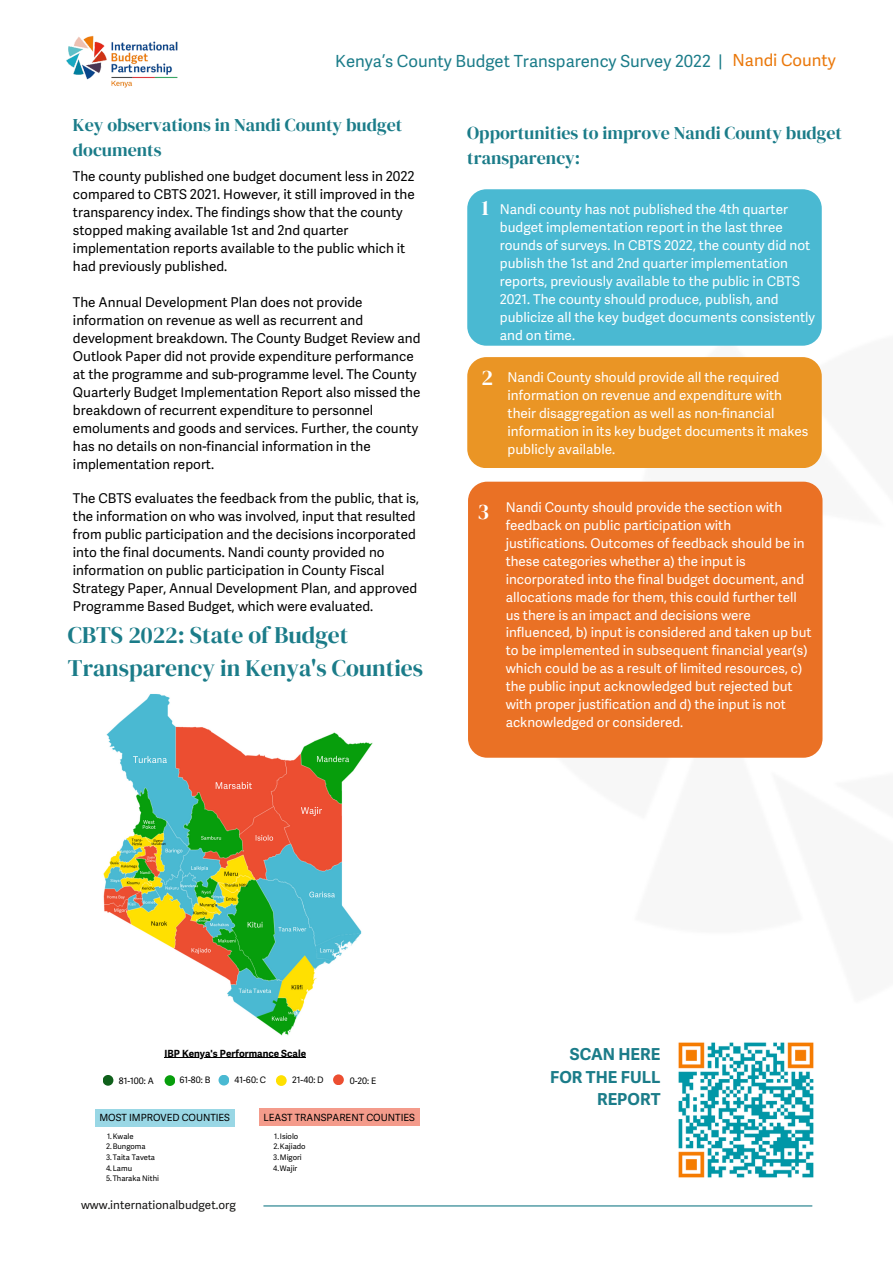
<style>
.page{position:relative;width:893px;height:1264px;background:#fff}
.page>*{position:absolute;margin:0;border:0;box-sizing:border-box;transform-origin:0 0}
.t1{font:23.55px/32.5px "DM Serif Display";color:#1b7c89}
.t2{font:21.75px "DM Serif Display";color:#fff}
.t3{font:18px/24.8px "DM Serif Display";color:#1b7c89}
.t4{font:16.65px "Adelle Sans";color:#1b7c89}
.t5{font:16.65px "Adelle Sans";color:#ea780b}
.t6{font:700 16.5px/22.5px "Adelle Sans";color:#1b7c89;text-align:right}
.t7{font:13.5px/18px "Adelle Sans";color:#000}
.t8{font:13.5px/18px "Adelle Sans";color:#fff}
.t9{font:13.35px/17.9px "Adelle Sans";color:#fff}
.t10{font:11.7px "Adelle Sans";color:#171615}
.t11{font:9.9px "Adelle Sans";color:#000}
.t12{font:700 9.9px "Adelle Sans";color:#000}
.t13{font:8.85px "Adelle Sans";color:#000}
.t14{font:7.65px "Adelle Sans";color:#000}
</style>
<div class="page">
<img style="left:66px;top:35px;width:112px;height:53px">
<div style="left:467px;top:189px;width:354px;height:157px;background:#4ab9d2;border-radius:19px"></div>
<div style="left:467px;top:357px;width:354px;height:111px;background:#ea9525;border-radius:19px"></div>
<div style="left:468px;top:481px;width:354px;height:276px;background:#ea7125;border-radius:19px"></div>
<hr style="left:263px;top:1205px;width:549px;height:1px;background:#1b7c89">
<img style="left:103px;top:694px;width:270px;height:342px">
<div style="left:164px;top:1075px;width:11px;height:10px;background:#079e0c;border-radius:50%"></div>
<div style="left:218px;top:1074px;width:11px;height:11px;background:#4ab9d2;border-radius:50%"></div>
<div style="left:276px;top:1075px;width:11px;height:10px;background:#ffe001;border-radius:50%"></div>
<div style="left:333px;top:1074px;width:11px;height:11px;background:#ec4e31;border-radius:50%"></div>
<div style="left:103px;top:1074px;width:10px;height:11px;background:#0f601b;border-radius:50%"></div>
<hr style="left:164px;top:1057px;width:142px;height:1px;background:#000">
<div style="left:95px;top:1108px;width:139px;height:18px;background:#99d7e5"></div>
<img style="left:678px;top:1042px;width:136px;height:136px">
<div style="left:259px;top:1108px;width:160px;height:18px;background:#f49b8b"></div>
<p class="t4" style="left:335px;top:50px;width:389px">Kenya’s County Budget Transparency Survey 2022 |</p>
<p class="t5" style="left:732px;top:50px;width:105px">Nandi County</p>
<p class="t3" style="left:73px;top:112px;width:331px">Key observations in Nandi County budget documents</p>
<p class="t7" style="left:73px;top:167px;width:343px">The county published one budget document less in 2022 compared to CBTS 2021. However, it still improved in the transparency index. The findings show that the county stopped making available 1st and 2nd quarter implementation reports available to the public which it had previously published.</p>
<p class="t7" style="left:73px;top:293px;width:349px">The Annual Development Plan does not provide information on revenue as well as recurrent and development breakdown. The County Budget Review and Outlook Paper did not provide expenditure performance at the programme and sub-programme level. The County Quarterly Budget Implementation Report also missed the breakdown of recurrent expenditure to personnel emoluments and goods and services. Further, the county has no details on non-financial information in the implementation report.</p>
<p class="t7" style="left:73px;top:489px;width:347px">The CBTS evaluates the feedback from the public, that is, the information on who was involved, input that resulted from public participation and the decisions incorporated into the final documents. Nandi county provided no information on public participation in County Fiscal Strategy Paper, Annual Development Plan, and approved Programme Based Budget, which were evaluated.</p>
<p class="t1" style="left:68px;top:618px;width:356px">CBTS 2022: State of Budget<br>Transparency in Kenya's Counties</p>
<p class="t3" style="left:467px;top:121px;width:376px">Opportunities to improve Nandi County budget transparency:</p>
<p class="t2" style="left:481px;top:193px;width:9px">1</p>
<p class="t8" style="left:500px;top:200px;width:317px">Nandi county has not published the 4th quarter budget implementation report in the last three rounds of surveys. In CBTS 2022, the county did not publish the 1st and 2nd quarter implementation reports, previously available to the public in CBTS 2021. The county should produce, publish, and publicize all the key budget documents consistently and on time.</p>
<p class="t2" style="left:481px;top:362px;width:13px">2</p>
<p class="t8" style="left:507px;top:368px;width:302px">Nandi County should provide all the required information on revenue and expenditure with their disaggregation as well as non-financial information in its key budget documents it makes publicly available.</p>
<p class="t2" style="left:477px;top:497px;width:13px">3</p>
<p class="t9" style="left:505px;top:498px;width:307px">Nandi County should provide the section with feedback on public participation with justifications. Outcomes of feedback should be in these categories whether a) the input is incorporated into the final budget document, and allocations made for them, this could further tell us there is an impact and decisions were influenced, b) input is considered and taken up but to be implemented in subsequent financial year(s) which could be as a result of limited resources, c) the public input acknowledged but rejected but with proper justification and d) the input is not acknowledged or considered.</p>
<p class="t12" style="left:164px;top:1046px;width:143px">IBP Kenya's Performance Scale</p>
<p class="t13" style="left:119px;top:1074px;width:37px">81-100: A</p>
<p class="t13" style="left:179px;top:1074px;width:32px">61-80: B</p>
<p class="t13" style="left:234px;top:1074px;width:33px">41-60: C</p>
<p class="t13" style="left:292px;top:1074px;width:33px">21-40: D</p>
<p class="t13" style="left:350px;top:1074px;width:28px">0-20: E</p>
<p class="t11" style="left:99px;top:1111px;width:132px">MOST IMPROVED COUNTIES</p>
<p class="t14" style="left:107px;top:1131px;width:28px">1.Kwale</p>
<p class="t14" style="left:106px;top:1141px;width:41px">2.Bungoma</p>
<p class="t14" style="left:106px;top:1152px;width:50px">3.Taita Taveta</p>
<p class="t14" style="left:106px;top:1162px;width:28px">4.Lamu</p>
<p class="t14" style="left:106px;top:1173px;width:54px">5.Tharaka Nithi</p>
<p class="t10" style="left:81px;top:1196px;width:156px">www.internationalbudget.org</p>
<p class="t11" style="left:263px;top:1110px;width:153px">LEAST TRANSPARENT COUNTIES</p>
<p class="t14" style="left:274px;top:1131px;width:26px">1.Isiolo</p>
<p class="t14" style="left:273px;top:1141px;width:34px">2.Kajiado</p>
<p class="t14" style="left:273px;top:1152px;width:30px">3.Migori</p>
<p class="t14" style="left:273px;top:1162px;width:26px">4.Wajir</p>
<p class="t6" style="left:550px;top:1042px;width:112px">SCAN HERE<br>FOR THE FULL<br>REPORT</p>
</div>
